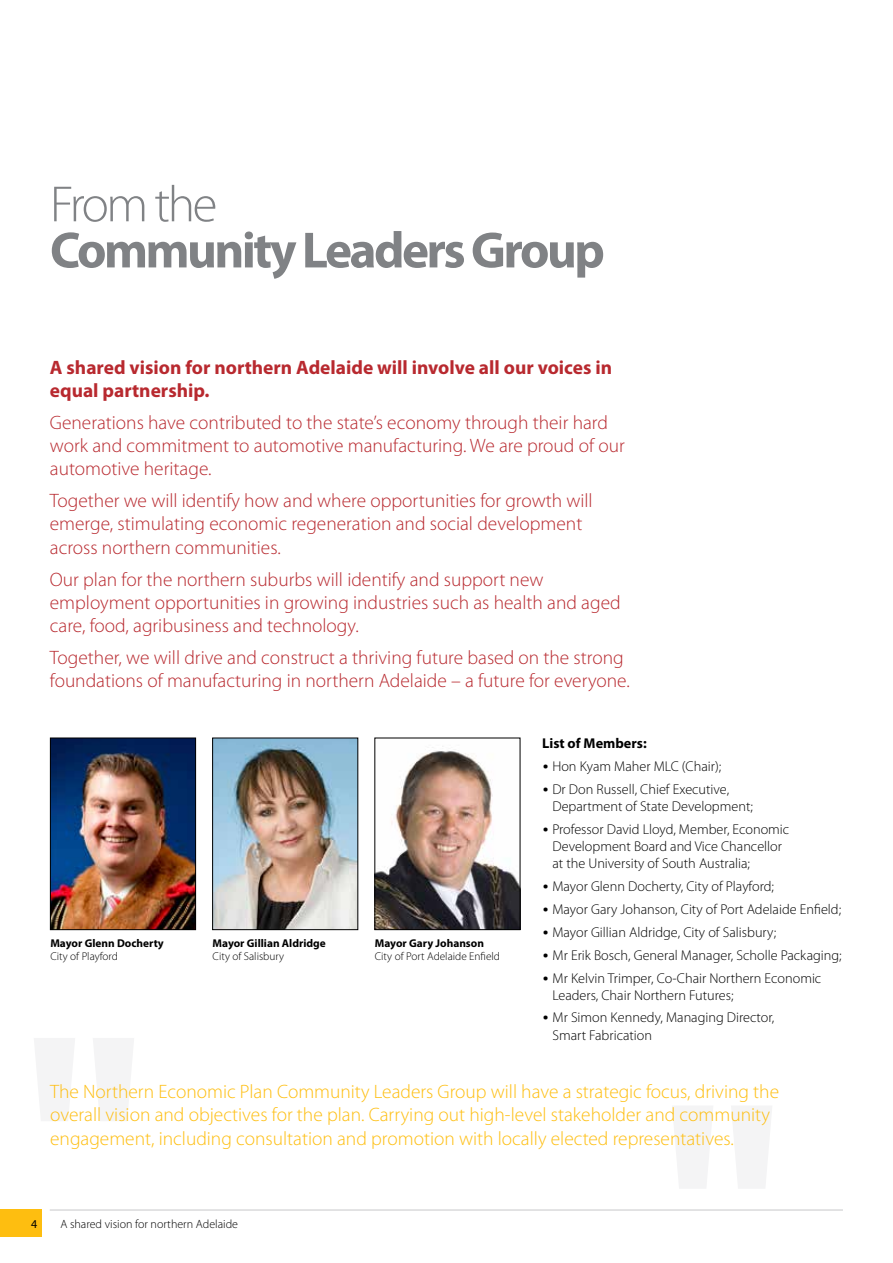
<style>
.page{position:relative;width:893px;height:1263px;background:#fff}
.page>*{position:absolute;margin:0;border:0;box-sizing:border-box;transform-origin:0 0}
.t1{font:700 307.05px "Myriad Pro";color:#f4f4f5}
.t2{font:700 51.3px "Myriad Pro";letter-spacing:-.05em;color:#808285}
.t3{font:300 51.3px "Myriad Pro";letter-spacing:-.05em;color:#808285}
.t4{font:300 19.35px/23.2px "Myriad Pro";color:#b8292f}
.t5{font:300 19.35px/23.2px "Myriad Pro";color:#febe10}
.t6{font:700 19.35px/23.2px "Myriad Pro";color:#b8292f}
.t7{font:300 14.25px/17.1px "Myriad Pro";color:#000}
.t8{font:700 14.25px "Myriad Pro";color:#000}
.t9{font:300 12px "Myriad Pro";color:#000}
.t10{font:12px "Myriad Pro";color:#000}
.t11{font:700 11.25px "Myriad Pro";color:#000}
.t12{font:300 11.25px "Myriad Pro";color:#000}
.s1{font-family:"Conduit ITC Std";font-weight:200}
</style>
<div class="page">
<div style="left:0;top:1210px;width:41px;height:27px;background:#febe10"></div>
<hr style="left:50px;top:1210px;width:793px;height:1px;background:#c7c8ca">
<img style="left:52px;top:740px;width:142px;height:188px">
<div style="left:50px;top:738px;width:146px;height:192px;border:1px solid #000"></div>
<img style="left:377px;top:746px;width:141px;height:182px">
<div style="left:375px;top:738px;width:145px;height:192px;border:1px solid #000"></div>
<img style="left:214px;top:740px;width:142px;height:188px">
<div style="left:212px;top:738px;width:146px;height:192px;border:1px solid #000"></div>
<h2 class="t3" style="left:50px;top:176px;width:169px">From the</h2>
<h2 class="t2" style="left:50px;top:217px;width:556px">Community Leaders Group</h2>
<p class="t6" style="left:50px;top:355px;width:564px">A shared vision for northern Adelaide will involve all our voices in equal partnership.</p>
<p class="t4" style="left:50px;top:411px;width:576px">Generations have contributed to the state’s economy through their hard work and commitment to automotive manufacturing. We are proud of our automotive heritage.</p>
<p class="t4" style="left:50px;top:489px;width:544px">Together we will identify how and where opportunities for growth will emerge, stimulating economic regeneration and social development across northern communities.</p>
<p class="t4" style="left:50px;top:568px;width:572px">Our plan for the northern suburbs will identify and support new employment opportunities in growing industries such as health and aged care, food, agribusiness and technology.</p>
<p class="t4" style="left:50px;top:646px;width:581px">Together, we will drive and construct a thriving future based on the strong foundations of manufacturing in northern Adelaide – a future for everyone.</p>
<p class="t8" style="left:542px;top:734px;width:106px">List of Members:</p>
<p class="t7" style="left:542px;top:758px;width:181px"><span class="s1">•</span> Hon Kyam Maher MLC (Chair);</p>
<p class="t7" style="left:552px;top:781px;width:202px;text-indent:-10px"><span class="s1">•</span> Dr Don Russell, Chief Executive,<br>Department of State Development;</p>
<p class="t7" style="left:552px;top:821px;width:238px;text-indent:-10px"><span class="s1">•</span> Professor David Lloyd, Member, Economic<br>Development Board and Vice Chancellor at the University of South Australia;</p>
<p class="t7" style="left:542px;top:878px;width:233px"><span class="s1">•</span> Mayor Glenn Docherty, City of Playford;</p>
<p class="t7" style="left:542px;top:901px;width:300px"><span class="s1">•</span> Mayor Gary Johanson, City of Port Adelaide Enfield;</p>
<p class="t7" style="left:542px;top:924px;width:236px"><span class="s1">•</span> Mayor Gillian Aldridge, City of Salisbury;</p>
<p class="t7" style="left:542px;top:947px;width:301px"><span class="s1">•</span> Mr Erik Bosch, General Manager, Scholle Packaging;</p>
<p class="t7" style="left:552px;top:969px;width:270px;text-indent:-10px"><span class="s1">•</span> Mr Kelvin Trimper, Co-Chair Northern Economic<br>Leaders, Chair Northern Futures;</p>
<p class="t7" style="left:552px;top:1009px;width:224px;text-indent:-10px"><span class="s1">•</span> Mr Simon Kennedy, Managing Director,<br>Smart Fabrication</p>
<p class="t11" style="left:213px;top:935px;width:115px">Mayor Gillian Aldridge</p>
<p class="t12" style="left:213px;top:950px;width:73px">City of Salisbury</p>
<p class="t11" style="left:375px;top:935px;width:111px">Mayor Gary Johanson</p>
<p class="t12" style="left:375px;top:950px;width:127px">City of Port Adelaide Enfield</p>
<p class="t11" style="left:50px;top:935px;width:115px">Mayor Glenn Docherty</p>
<p class="t12" style="left:50px;top:950px;width:69px">City of Playford</p>
<h1 class="t1" style="left:23px;top:947px;width:123px">"</h1>
<p class="t5" style="left:50px;top:1080px;width:730px">The Northern Economic Plan Community Leaders Group will have a strategic focus, driving the overall vision and objectives for the plan. Carrying out high-level stakeholder and community engagement, including consultation and promotion with locally elected representatives.</p>
<h1 class="t1" style="left:661px;top:1014px;width:123px">"</h1>
<p class="t10" style="left:31px;top:1216px;width:8px">4</p>
<p class="t9" style="left:60px;top:1217px;width:179px">A shared vision for northern Adelaide</p>
</div>
